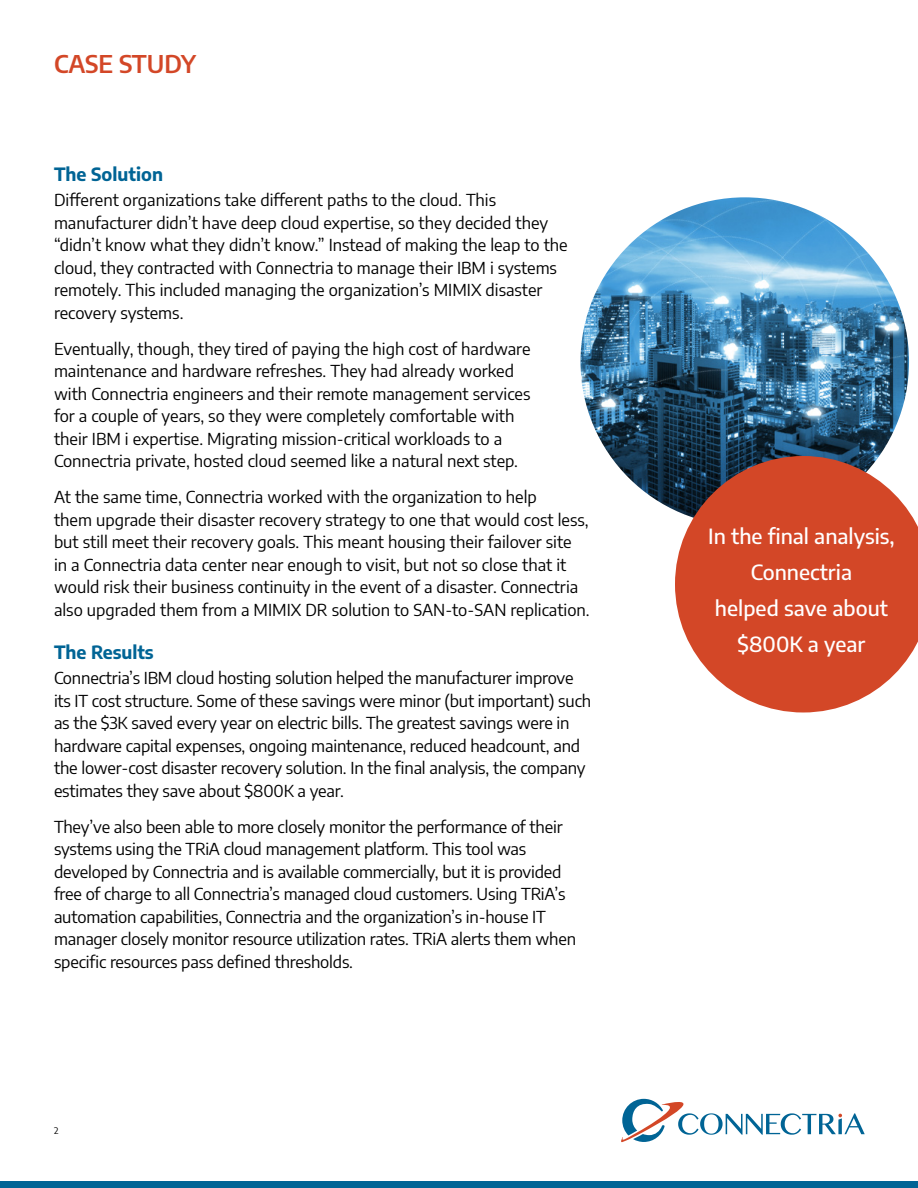
<style>
.page{position:relative;width:918px;height:1188px;background:#fff}
.page>*{position:absolute;margin:0;border:0;box-sizing:border-box;transform-origin:0 0}
.t1{font:600 24px "Encode Sans";color:#d34727}
.t2{font:500 21px/36px "Encode Sans";color:#fff;text-align:center}
.t3{font:700 18px "Encode Sans";color:#006495}
.t4{font:16.5px/22.5px "Encode Sans";letter-spacing:-.005em;color:#000}
.t5{font:9px "Encode Sans";color:#000}
</style>
<div class="page">
<img style="left:580px;top:197px;width:329px;height:329px;border-radius:164px">
<svg style="left:675px;top:456px;width:243px;height:256px;background:#cd5d44"></svg>
<div style="left:0;top:1181px;width:918px;height:7px;background:#006495"></div>
<svg style="left:621px;top:1098px;width:244px;height:45px"></svg>
<h1 class="t1" style="left:54px;top:46px;width:144px">CASE STUDY</h1>
<p class="t3" style="left:54px;top:160px;width:111px">The Solution</p>
<p class="t4" style="left:54px;top:188px;width:515px">Different organizations take different paths to the cloud. This manufacturer didn’t have deep cloud expertise, so they decided they “didn’t know what they didn’t know.” Instead of making the leap to the cloud, they contracted with Connectria to manage their IBM i systems remotely. This included managing the organization’s MIMIX disaster recovery systems.</p>
<p class="t4" style="left:54px;top:337px;width:478px">Eventually, though, they tired of paying the high cost of hardware maintenance and hardware refreshes. They had already worked with Connectria engineers and their remote management services for a couple of years, so they were completely comfortable with their IBM i expertise. Migrating mission-critical workloads to a Connectria private, hosted cloud seemed like a natural next step.</p>
<p class="t4" style="left:54px;top:485px;width:537px">At the same time, Connectria worked with the organization to help<br>them upgrade their disaster recovery strategy to one that would cost less, but still meet their recovery goals. This meant housing their failover site<br>in a Connectria data center near enough to visit, but not so close that it would risk their business continuity in the event of a disaster. Connectria also upgraded them from a MIMIX DR solution to SAN-to-SAN replication.</p>
<p class="t3" style="left:54px;top:638px;width:101px">The Results</p>
<p class="t4" style="left:54px;top:666px;width:539px">Connectria’s IBM cloud hosting solution helped the manufacturer improve its IT cost structure. Some of these savings were minor (but important) such as the $3K saved every year on electric bills. The greatest savings were in hardware capital expenses, ongoing maintenance, reduced headcount, and the lower-cost disaster recovery solution. In the final analysis, the company estimates they save about $800K a year.</p>
<p class="t4" style="left:54px;top:815px;width:524px">They’ve also been able to more closely monitor the performance of their systems using the TRiA cloud management platform. This tool was developed by Connectria and is available commercially, but it is provided free of charge to all Connectria’s managed cloud customers. Using TRiA’s automation capabilities, Connectria and the organization’s in-house IT manager closely monitor resource utilization rates. TRiA alerts them when specific resources pass defined thresholds.</p>
<p class="t5" style="left:54px;top:1124px;width:6px">2</p>
<p class="t2" style="left:708px;top:518px;width:188px">In the final analysis,<br>Connectria<br>helped save about $800K a year</p>
</div>
